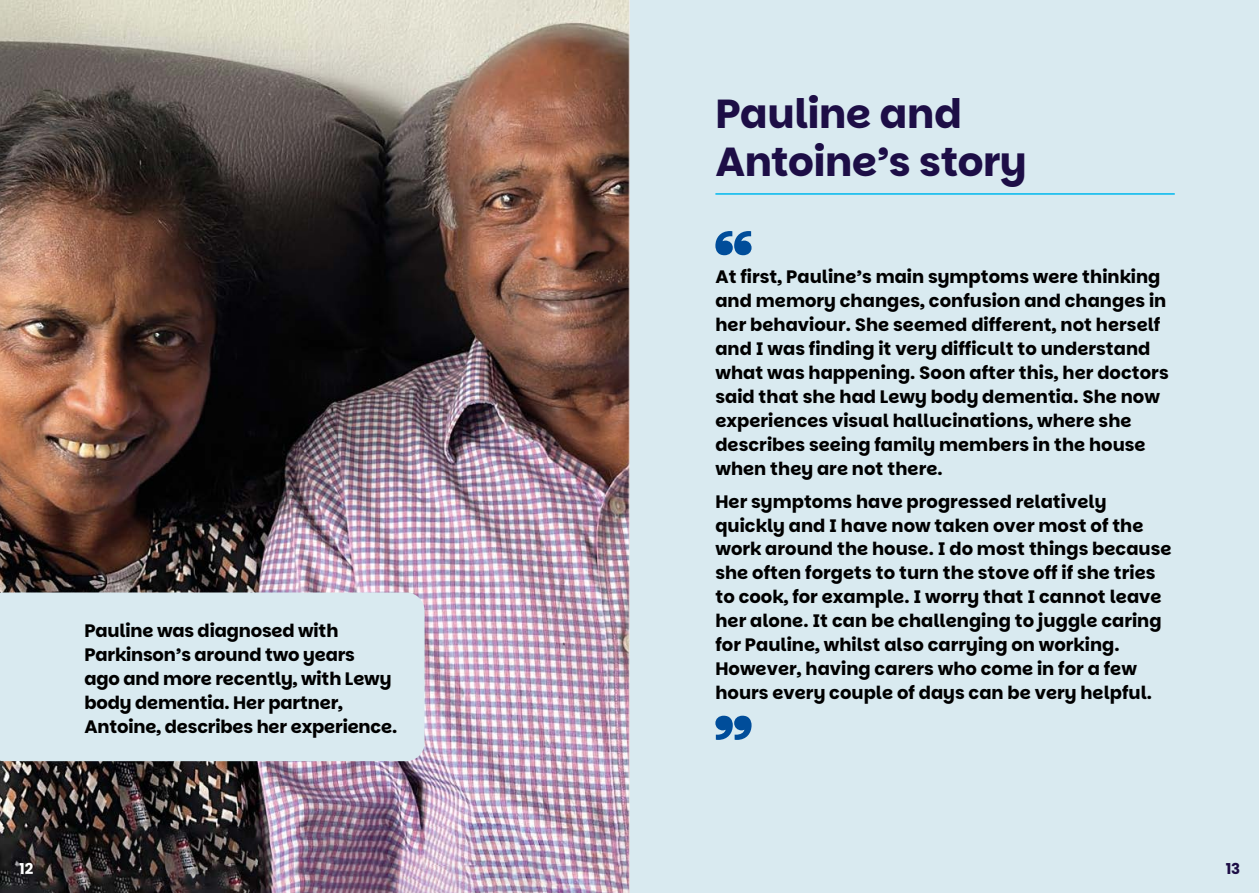
<style>
.page{position:relative;width:1259px;height:893px;background:#fff}
.page>*{position:absolute;margin:0;border:0;box-sizing:border-box;transform-origin:0 0}
.t1{font:700 40.5px/48.6px "Parkinsans";letter-spacing:-.005em;color:#1d0e46}
.t2{font:700 18px/24px "Parkinsans";color:#000}
.t3{font:700 15px "Poppins";color:#fff}
.t4{font:700 15px "Poppins";color:#1d0e46}
</style>
<div class="page">
<div style="left:629px;top:0;width:630px;height:893px;background:#d9eaf0"></div>
<svg style="left:715px;top:231px;width:36px;height:24px"></svg>
<svg style="left:715px;top:716px;width:36px;height:24px"></svg>
<img style="left:0;top:0;width:629px;height:893px">
<div style="left:0;top:592px;width:424px;height:169px;background:#d9eaf0"></div>
<hr style="left:715px;top:193px;width:459px;height:2px;background:#00b8ee">
<p class="t2" style="left:84px;top:618px;width:314px">Pauline was diagnosed with<br>Parkinson’s around two years<br>ago and more recently, with Lewy body dementia. Her partner,<br>Antoine, describes her experience.</p>
<h1 class="t1" style="left:715px;top:89px;width:313px">Pauline and<br>Antoine’s story</h1>
<p class="t2" style="left:715px;top:265px;width:455px">At first, Pauline’s main symptoms were thinking and memory changes, confusion and changes in her behaviour. She seemed different, not herself and I was finding it very difficult to understand what was happening. Soon after this, her doctors said that she had Lewy body dementia. She now experiences visual hallucinations, where she describes seeing family members in the house when they are not there.</p>
<p class="t2" style="left:715px;top:489px;width:458px">Her symptoms have progressed relatively quickly and I have now taken over most of the work around the house. I do most things because she often forgets to turn the stove off if she tries to cook, for example. I worry that I cannot leave her alone. It can be challenging to juggle caring for Pauline, whilst also carrying on working.<br>However, having carers who come in for a few hours every couple of days can be very helpful.</p>
<p class="t3" style="left:19px;top:860px;width:16px">12</p>
<p class="t4" style="left:1226px;top:860px;width:16px">13</p>
</div>
